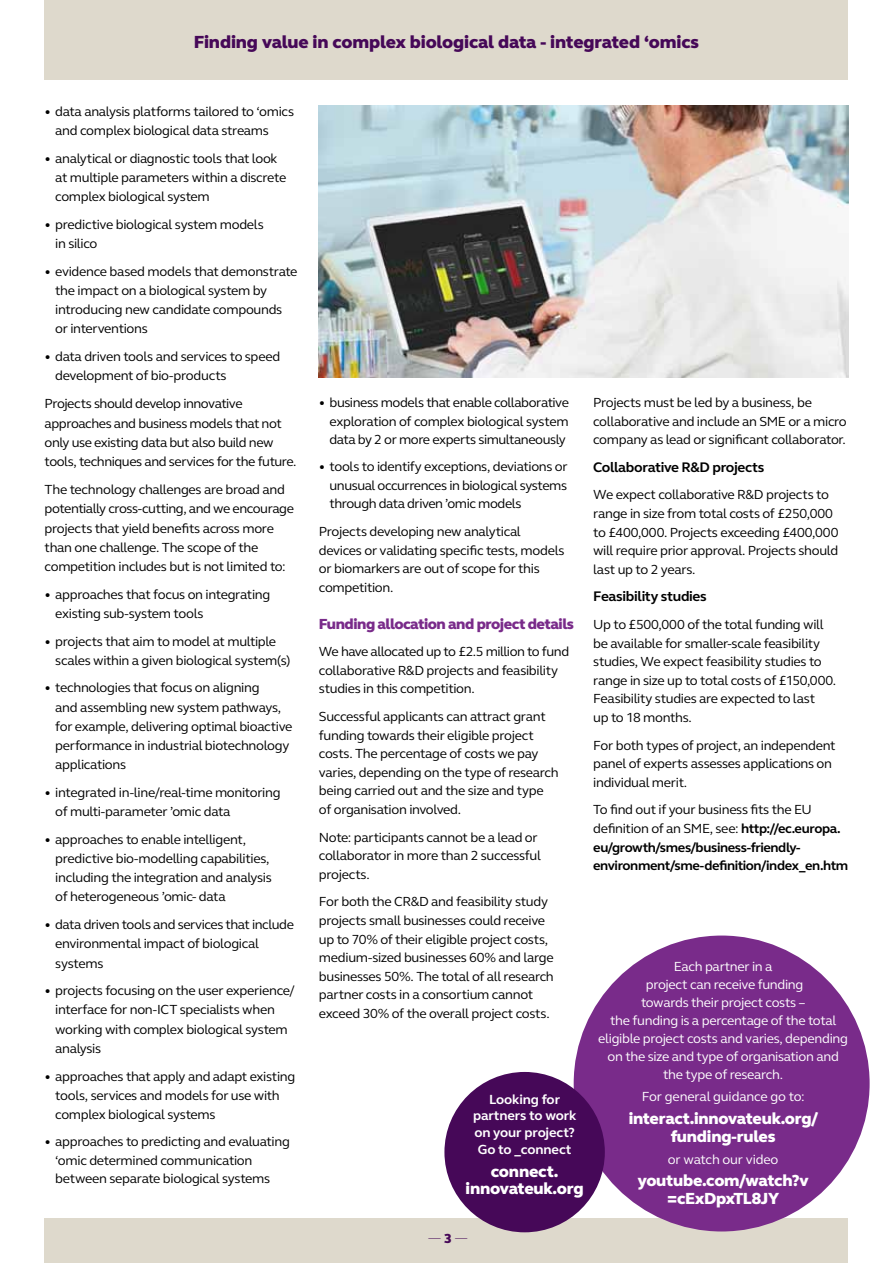
<style>
.page{position:relative;width:893px;height:1263px;background:#fff}
.page>*{position:absolute;margin:0;border:0;box-sizing:border-box;transform-origin:0 0}
.t1{font:800 18px "FS Elliot Pro";letter-spacing:-.01em;color:#460858}
.t2{font:800 16.65px/16.8px "FS Elliot Pro";letter-spacing:-.02em;color:#fff;text-align:center}
.t3{font:800 16.5px/18px "FS Elliot Pro";letter-spacing:-.015em;color:#fff;text-align:center}
.t4{font:800 15px "FS Elliot Pro";letter-spacing:-.03em;color:#792b8a}
.t5{font:700 14.25px "FS Elliot Pro";letter-spacing:-.02em;color:#000}
.t6{font:13.5px/18.6px "FS Elliot Pro";letter-spacing:-.025em;color:#000}
.t7{font:13.5px/18px "FS Elliot Pro";letter-spacing:-.02em;color:#fff;text-align:center}
.t8{font:700 13.5px/18.6px "FS Elliot Pro";letter-spacing:-.03em;color:#000}
.t9{font:700 13.5px/16.8px "FS Elliot Pro";letter-spacing:-.01em;color:#fff;text-align:center}
.t10{font:300 13.5px "FS Elliot Pro";color:#460858}
.s1{font-weight:800}
.s2{font-weight:400}
</style>
<div class="page">
<div style="left:45px;top:0;width:803px;height:80px;background:#ded9cc"></div>
<div style="left:45px;top:1218px;width:803px;height:45px;background:#ded9cc"></div>
<div style="left:574px;top:935px;width:296px;height:296px;background:#792b8a;border-radius:50%"></div>
<div style="left:444px;top:1072px;width:161px;height:160px;background:#460858;border-radius:50%"></div>
<img style="left:319px;top:106px;width:529px;height:272px">
<h1 class="t1" style="left:194px;top:29px;width:507px">Finding value in complex biological data - integrated ‘omics</h1>
<p class="t6" style="left:55px;top:101px;width:240px;line-height:19.2px;text-indent:-11px">• data analysis platforms tailored to ‘omics and complex biological data streams</p>
<p class="t6" style="left:55px;top:148px;width:232px;line-height:19.2px;text-indent:-11px">• analytical or diagnostic tools that look at multiple parameters within a discrete complex biological system</p>
<p class="t6" style="left:55px;top:214px;width:210px;line-height:19.2px;text-indent:-11px">• predictive biological system models in silico</p>
<p class="t6" style="left:55px;top:261px;width:244px;line-height:19.2px;text-indent:-11px">• evidence based models that demonstrate the impact on a biological system by introducing new candidate compounds or interventions</p>
<p class="t6" style="left:55px;top:346px;width:227px;line-height:19.2px;text-indent:-11px">• data driven tools and services to speed development of bio-products</p>
<p class="t6" style="left:45px;top:394px;width:253px;line-height:19.2px">Projects should develop innovative approaches and business models that not only use existing data but also build new tools, techniques and services for the future.</p>
<p class="t6" style="left:45px;top:480px;width:251px;line-height:19.2px">The technology challenges are broad and potentially cross-cutting, and we encourage projects that yield benefits across more than one challenge. The scope of the competition includes but is not limited to:</p>
<p class="t6" style="left:55px;top:584px;width:217px;line-height:19.2px;text-indent:-11px">• approaches that focus on integrating existing sub-system tools</p>
<p class="t6" style="left:55px;top:631px;width:237px;line-height:19.2px;text-indent:-11px">• projects that aim to model at multiple scales within a given biological system(s)</p>
<p class="t6" style="left:55px;top:678px;width:239px;line-height:19.2px;text-indent:-11px">• technologies that focus on aligning<br>and assembling new system pathways, for example, delivering optimal bioactive performance in industrial biotechnology applications</p>
<p class="t6" style="left:55px;top:782px;width:227px;line-height:19.2px;text-indent:-11px">• integrated in-line/real-time monitoring of multi-parameter ’omic data</p>
<p class="t6" style="left:55px;top:829px;width:218px;line-height:19.2px;text-indent:-11px">• approaches to enable intelligent, predictive bio-modelling capabilities, including the integration and analysis of heterogeneous ’omic- data</p>
<p class="t6" style="left:55px;top:915px;width:240px;line-height:19.2px;text-indent:-11px">• data driven tools and services that include environmental impact of biological systems</p>
<p class="t6" style="left:55px;top:981px;width:241px;line-height:19.2px;text-indent:-11px">• projects focusing on the user experience/ interface for non-ICT specialists when working with complex biological system analysis</p>
<p class="t6" style="left:55px;top:1066px;width:242px;line-height:19.2px;text-indent:-11px">• approaches that apply and adapt existing tools, services and models for use with complex biological systems</p>
<p class="t6" style="left:55px;top:1132px;width:236px;text-indent:-11px">• approaches to predicting and evaluating ‘omic determined communication between separate biological systems</p>
<p class="t6" style="left:330px;top:393px;width:241px;text-align:justify;text-indent:-11px">• business models that enable collaborative exploration of complex biological system data by 2 or more experts simultaneously</p>
<p class="t6" style="left:330px;top:457px;width:240px;text-align:justify;text-indent:-11px">• tools to identify exceptions, deviations or unusual occurrences in biological systems through data driven ’omic models</p>
<p class="t6" style="left:319px;top:522px;width:247px">Projects developing new analytical devices or validating specific tests, models or biomarkers are out of scope for this competition.</p>
<p class="t4" style="left:319px;top:613px;width:257px">Funding allocation and project details</p>
<p class="t6" style="left:319px;top:642px;width:252px">We have allocated up to £2.5 million to fund collaborative R&amp;D projects and feasibility studies in this competition.</p>
<p class="t6" style="left:319px;top:707px;width:241px">Successful applicants can attract grant funding towards their eligible project costs. The percentage of costs we pay varies, depending on the type of research being carried out and the size and type of organisation involved.</p>
<p class="t6" style="left:319px;top:827px;width:224px">Note: participants cannot be a lead or collaborator in more than 2 successful projects.</p>
<p class="t6" style="left:319px;top:892px;width:236px">For both the CR&amp;D and feasibility study projects small businesses could receive up to 70% of their eligible project costs, medium-sized businesses 60% and large businesses 50%. The total of all research partner costs in a consortium cannot exceed 30% of the overall project costs.</p>
<p class="t9" style="left:473px;top:1090px;width:105px">Looking for partners to work on your project?<br>Go to _connect</p>
<p class="t2" style="left:466px;top:1163px;width:120px">connect. innovateuk.org</p>
<p class="t10" style="left:428px;top:1228px;width:41px">—<span class="s1">3</span>—</p>
<p class="t6" style="left:593px;top:393px;width:255px">Projects must be led by a business, be collaborative and include an SME or a micro company as lead or significant collaborator.</p>
<p class="t5" style="left:593px;top:457px;width:173px">Collaborative R&amp;D projects</p>
<p class="t6" style="left:593px;top:485px;width:247px">We expect collaborative R&amp;D projects to range in size from total costs of £250,000 to £400,000. Projects exceeding £400,000 will require prior approval. Projects should last up to 2 years.</p>
<p class="t5" style="left:593px;top:587px;width:115px">Feasibility studies</p>
<p class="t6" style="left:593px;top:615px;width:245px">Up to £500,000 of the total funding will be available for smaller-scale feasibility studies, We expect feasibility studies to range in size up to total costs of £150,000.<br>Feasibility studies are expected to last<br>up to 18 months.</p>
<p class="t6" style="left:593px;top:735px;width:244px">For both types of project, an independent panel of experts assesses applications on individual merit.</p>
<p class="t8" style="left:593px;top:800px;width:257px"><span class="s2">To find out if your business fits the EU definition of an SME, see:</span> http://ec.europa. eu/growth/smes/business-friendly&shy;environment/sme-definition/index_en.htm</p>
<p class="t7" style="left:598px;top:957px;width:251px">Each partner in a<br>project can receive funding<br>towards their project costs –<br>the funding is a percentage of the total eligible project costs and varies, depending on the size and type of organisation and the type of research.</p>
<p class="t7" style="left:642px;top:1087px;width:164px">For general guidance go to:</p>
<p class="t3" style="left:629px;top:1109px;width:191px">interact.innovateuk.org/ funding-rules</p>
<p class="t7" style="left:668px;top:1150px;width:112px">or watch our video</p>
<p class="t3" style="left:638px;top:1171px;width:172px">youtube.com/watch?v =cExDpxTL8JY</p>
</div>
